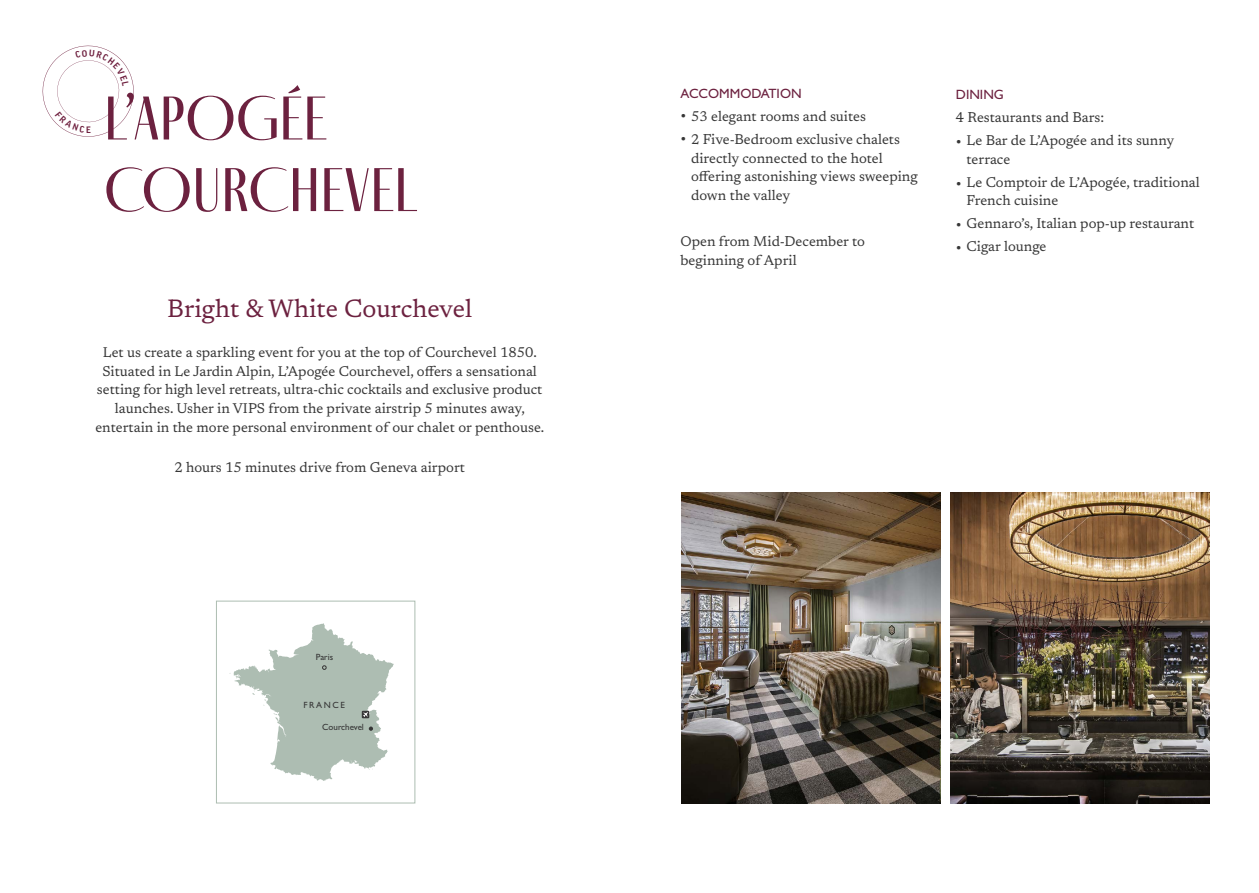
<style>
.page{position:relative;width:1259px;height:893px;background:#fff}
.page>*{position:absolute;margin:0;border:0;box-sizing:border-box;transform-origin:0 0}
.t1{font:63.45px/71.6px "Fino Sans";color:#6c213f}
.t2{font:25.5px "Newsreader";color:#6c213f}
.t3{font:14.25px/18.8px "Newsreader";color:#373737}
.t4{font:500 13.5px "Gill Sans MT Pro";color:#6c213f}
.t5{font:500 9px "Gill Sans MT Pro";color:#373737}
</style>
<div class="page">
<img style="left:681px;top:493px;width:259px;height:310px">
<img style="left:950px;top:493px;width:259px;height:310px">
<div style="left:216px;top:601px;width:199px;height:202px;border:1px solid #adbdb2"></div>
<svg style="left:229px;top:623px;width:165px;height:158px"></svg>
<svg style="left:42px;top:45px;width:92px;height:92px"></svg>
<h1 class="t1" style="left:104px;top:82px;width:315px">L’APOGÉE<br>COURCHEVEL</h1>
<h2 class="t2" style="left:167px;top:290px;width:306px">Bright &amp; White Courchevel</h2>
<p class="t3" style="left:95px;top:342px;width:450px;text-align:center">Let us create a sparkling event for you at the top of Courchevel 1850.<br>Situated in Le Jardin Alpin, L’Apogée Courchevel, offers a sensational setting for high level retreats, ultra-chic cocktails and exclusive product launches. Usher in VIPS from the private airstrip 5 minutes away, entertain in the more personal environment of our chalet or penthouse.</p>
<p class="t3" style="left:174px;top:457px;width:292px">2 hours 15 minutes drive from Geneva airport</p>
<p class="t5" style="left:316px;top:651px;width:19px">Paris</p>
<p class="t5" style="left:303px;top:700px;width:43px">FRANCE</p>
<p class="t5" style="left:322px;top:722px;width:43px">Courchevel</p>
<p class="t4" style="left:680px;top:85px;width:123px">ACCOMMODATION</p>
<p class="t3" style="left:680px;top:106px;width:187px">• 53 elegant rooms and suites</p>
<p class="t3" style="left:691px;top:129px;width:228px;text-indent:-11px">• 2 Five-Bedroom exclusive chalets directly connected to the hotel offering astonishing views sweeping down the valley</p>
<p class="t3" style="left:680px;top:231px;width:186px">Open from Mid-December to beginning of April</p>
<p class="t4" style="left:956px;top:86px;width:49px">DINING</p>
<p class="t3" style="left:956px;top:107px;width:150px">4 Restaurants and Bars:</p>
<p class="t3" style="left:966px;top:130px;width:209px;text-indent:-11px">• Le Bar de L’Apogée and its sunny terrace</p>
<p class="t3" style="left:966px;top:172px;width:235px;text-indent:-11px">• Le Comptoir de L’Apogée, traditional<br>French cuisine</p>
<p class="t3" style="left:956px;top:213px;width:240px">• Gennaro’s, Italian pop-up restaurant</p>
<p class="t3" style="left:956px;top:236px;width:92px">• Cigar lounge</p>
</div>
